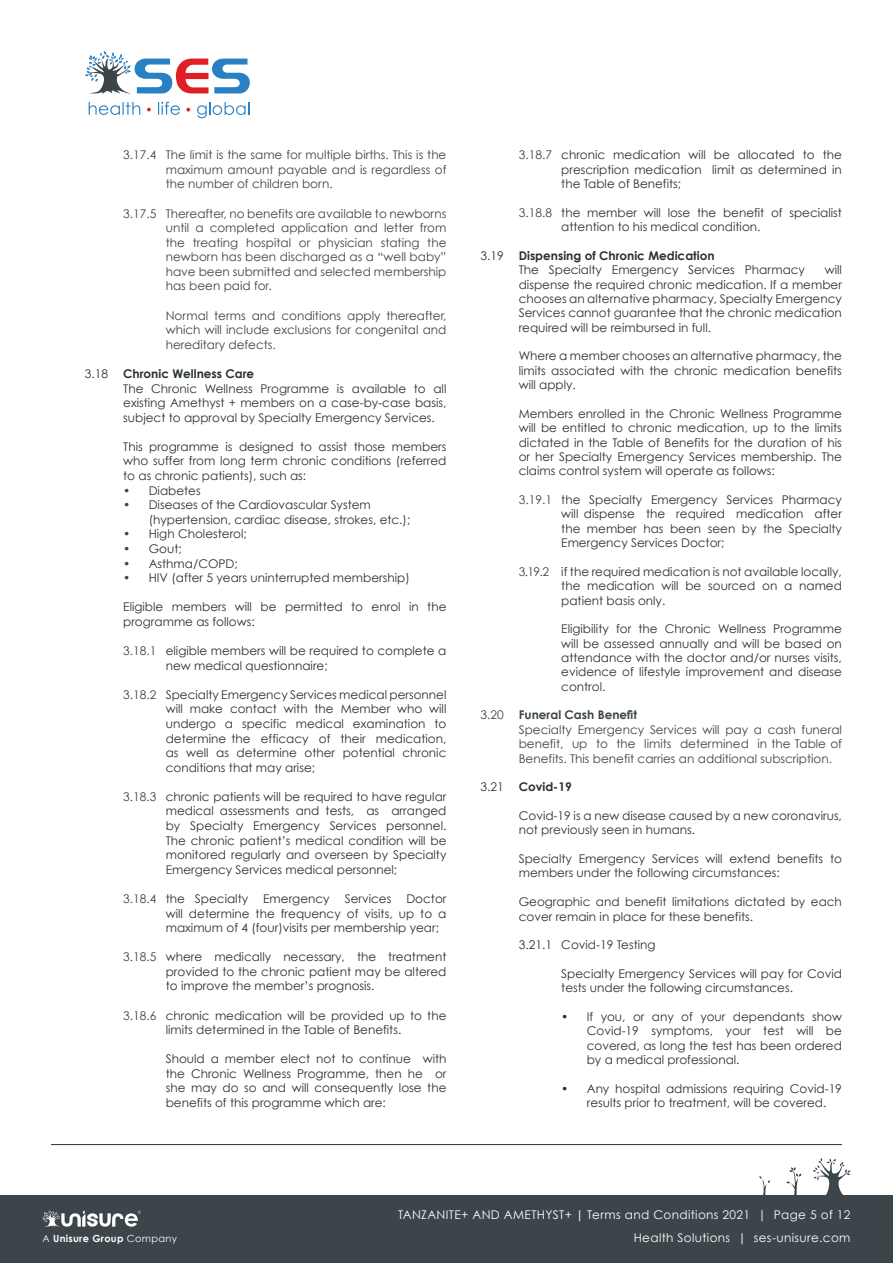
<style>
.page{position:relative;width:893px;height:1263px;background:#fff}
.page>*{position:absolute;margin:0;border:0;box-sizing:border-box;transform-origin:0 0}
.t1{font:12px/14.4px "Century Gothic";color:#293135;text-align:justify}
.t2{font:12px/14.5px "Century Gothic";color:#3c4549;text-align:justify}
.t3{font:12px "Century Gothic";letter-spacing:.03em;color:#fff}
.t4{font:700 12px "Century Gothic";color:#293135}
.t5{font:700 12px "Century Gothic";color:#3c4549}
.t6{font:700 9.75px "Century Gothic";letter-spacing:.03em;color:#fff}
.s1{color:#3c4549}
.s2{font-weight:700}
.s3{font-weight:400}
</style>
<div class="page">
<div style="left:0;top:1195px;width:893px;height:68px;background:#3c4549"></div>
<svg style="left:759px;top:1176px;width:11px;height:19px"></svg>
<svg style="left:786px;top:1167px;width:16px;height:28px"></svg>
<svg style="left:813px;top:1158px;width:37px;height:37px"></svg>
<svg style="left:43px;top:1210px;width:98px;height:17px"></svg>
<svg style="left:89px;top:102px;width:51px;height:13px"></svg>
<svg style="left:147px;top:108px;width:4px;height:3px"></svg>
<svg style="left:158px;top:102px;width:22px;height:13px"></svg>
<svg style="left:186px;top:108px;width:4px;height:4px"></svg>
<svg style="left:197px;top:102px;width:52px;height:16px"></svg>
<svg style="left:85px;top:51px;width:165px;height:43px"></svg>
<hr style="left:51px;top:1144px;width:791px;height:1px;background:#293135">
<p class="t2" style="left:166px;top:147px;width:282px;text-indent:-43px">3.17.4 The limit is the same for multiple births. This is the maximum amount payable and is regardless of the number of children born.</p>
<p class="t2" style="left:166px;top:206px;width:282px;text-indent:-43px">3.17.5 Thereafter, no benefits are available to newborns until a completed application and letter from the treating hospital or physician stating the newborn has been discharged as a “well baby” have been submitted and selected membership has been paid for.</p>
<p class="t2" style="left:166px;top:308px;width:282px">Normal terms and conditions apply thereafter, which will include exclusions for congenital and hereditary defects.</p>
<p class="t1" style="left:85px;top:366px;width:25px">3.18</p>
<p class="t4" style="left:123px;top:364px;width:133px">Chronic Wellness Care</p>
<p class="t1" style="left:123px;top:381px;width:325px">The Chronic Wellness Programme is available to all existing Amethyst + members on a case-by-case basis, subject to approval by Specialty Emergency Services.</p>
<p class="t1" style="left:123px;top:439px;width:325px">This programme is designed to assist those members who suffer from long term chronic conditions (referred to as chronic patients), such as:</p>
<p class="t1" style="left:123px;top:483px;width:79px"><span class="s1">•</span> Diabetes</p>
<p class="t1" style="left:149px;top:497px;width:263px;text-indent:-26px"><span class="s1">•</span> Diseases of the Cardiovascular System (hypertension, cardiac disease, strokes, etc.);</p>
<p class="t1" style="left:123px;top:527px;width:125px"><span class="s1">•</span> High Cholesterol;</p>
<p class="t1" style="left:123px;top:541px;width:60px"><span class="s1">•</span> Gout;</p>
<p class="t1" style="left:123px;top:556px;width:116px"><span class="s1">•</span> Asthma/COPD;</p>
<p class="t1" style="left:123px;top:570px;width:288px"><span class="s1">•</span> HIV (after 5 years uninterrupted membership)</p>
<p class="t1" style="left:123px;top:599px;width:325px">Eligible members will be permitted to enrol in the programme as follows:</p>
<p class="t1" style="left:166px;top:643px;width:282px;text-indent:-43px"><span class="s1">3.18.1</span> eligible members will be required to complete a new medical questionnaire;</p>
<p class="t1" style="left:166px;top:687px;width:282px;text-indent:-43px"><span class="s1">3.18.2</span> Specialty Emergency Services medical personnel will make contact with the Member who will undergo a specific medical examination to determine the efficacy of their medication, as well as determine other potential chronic conditions that may arise;</p>
<p class="t1" style="left:166px;top:789px;width:282px;text-indent:-43px"><span class="s1">3.18.3</span> chronic patients will be required to have regular medical assessments and tests, as arranged by Specialty Emergency Services personnel.<br>The chronic patient’s medical condition will be monitored regularly and overseen by Specialty Emergency Services medical personnel;</p>
<p class="t1" style="left:123px;top:891px;width:126px"><span class="s1">3.18.4</span> the Specialty</p>
<p class="t1" style="left:263px;top:891px;width:68px">Emergency</p>
<p class="t1" style="left:345px;top:891px;width:48px">Services</p>
<p class="t1" style="left:166px;top:891px;width:282px;text-indent:241px">Doctor will determine the frequency of visits, up to a maximum of 4 (four)visits per membership year;</p>
<p class="t1" style="left:166px;top:949px;width:282px;text-indent:-43px"><span class="s1">3.18.5</span> where medically necessary, the treatment provided to the chronic patient may be altered to improve the member’s prognosis.</p>
<p class="t1" style="left:123px;top:1008px;width:325px;text-align:center"><span class="s1">3.18.6</span> chronic medication will be provided up to the limits determined in the Table of Benefits.</p>
<p class="t1" style="left:166px;top:1051px;width:282px">Should a member elect not to continue with the Chronic Wellness Programme, then he or she may do so and will consequently lose the benefits of this programme which are:</p>
<p class="t1" style="left:561px;top:148px;width:282px;text-indent:-43px"><span class="s1">3.18.7</span> chronic medication will be allocated to the prescription medication limit as determined in the Table of Benefits;</p>
<p class="t1" style="left:561px;top:205px;width:282px;text-indent:-43px"><span class="s1">3.18.8</span> the member will lose the benefit of specialist attention to his medical condition.</p>
<p class="t1" style="left:480px;top:248px;width:25px">3.19</p>
<p class="t4" style="left:519px;top:246px;width:197px">Dispensing of Chronic Medication</p>
<p class="t1" style="left:519px;top:262px;width:288px">The Specialty Emergency Services Pharmacy</p>
<p class="t1" style="left:519px;top:262px;width:325px;text-indent:306px">will dispense the required chronic medication. If a member chooses an alternative pharmacy, Specialty Emergency Services cannot guarantee that the chronic medication required will be reimbursed in full.</p>
<p class="t1" style="left:519px;top:349px;width:325px">Where a member chooses an alternative pharmacy, the limits associated with the chronic medication benefits will apply.</p>
<p class="t1" style="left:519px;top:406px;width:325px">Members enrolled in the Chronic Wellness Programme will be entitled to chronic medication, up to the limits dictated in the Table of Benefits for the duration of his or her Specialty Emergency Services membership. The claims control system will operate as follows:</p>
<p class="t1" style="left:561px;top:492px;width:282px;text-indent:-43px"><span class="s1">3.19.1</span> the Specialty Emergency Services Pharmacy will dispense the required medication after the member has been seen by the Specialty Emergency Services Doctor;</p>
<p class="t1" style="left:561px;top:564px;width:282px;text-indent:-43px"><span class="s1">3.19.2</span> if the required medication is not available locally, the medication will be sourced on a named patient basis only.</p>
<p class="t1" style="left:561px;top:621px;width:282px">Eligibility for the Chronic Wellness Programme will be assessed annually and will be based on attendance with the doctor and/or nurses visits, evidence of lifestyle improvement and disease control.</p>
<p class="t2" style="left:480px;top:708px;width:25px">3.20</p>
<p class="t5" style="left:519px;top:706px;width:120px">Funeral Cash Benefit</p>
<p class="t2" style="left:519px;top:722px;width:325px">Specialty Emergency Services will pay a cash funeral benefit, up to the limits determined in the Table of Benefits. This benefit carries an additional subscription.</p>
<p class="t1" style="left:480px;top:779px;width:25px">3.21</p>
<p class="t4" style="left:519px;top:778px;width:55px">Covid-19</p>
<p class="t1" style="left:519px;top:808px;width:325px">Covid-19 is a new disease caused by a new coronavirus, not previously seen in humans.</p>
<p class="t1" style="left:519px;top:851px;width:325px">Specialty Emergency Services will extend benefits to members under the following circumstances:</p>
<p class="t1" style="left:519px;top:894px;width:325px">Geographic and benefit limitations dictated by each cover remain in place for these benefits.</p>
<p class="t1" style="left:519px;top:937px;width:138px">3.21.1 Covid-19 Testing</p>
<p class="t1" style="left:561px;top:966px;width:282px">Specialty Emergency Services will pay for Covid tests under the following circumstances.</p>
<p class="t1" style="left:587px;top:1009px;width:257px;text-indent:-26px">• If you, or any of your dependants show Covid-19 symptoms, your test will be covered, as long the test has been ordered by a medical professional.</p>
<p class="t1" style="left:587px;top:1081px;width:257px;text-indent:-26px">• Any hospital admissions requiring Covid-19 results prior to treatment, will be covered.</p>
<p class="t3" style="left:398px;top:1208px;width:454px">TANZANITE+ AND AMETHYST+ <span class="s2">|</span> Terms and Conditions 2021 | Page 5 of 12</p>
<p class="t6" style="left:43px;top:1230px;width:136px"><span class="s3">A</span> Unisure Group <span class="s3">Company</span></p>
<p class="t3" style="left:634px;top:1231px;width:218px">Health Solutions | ses-unisure.com</p>
</div>
